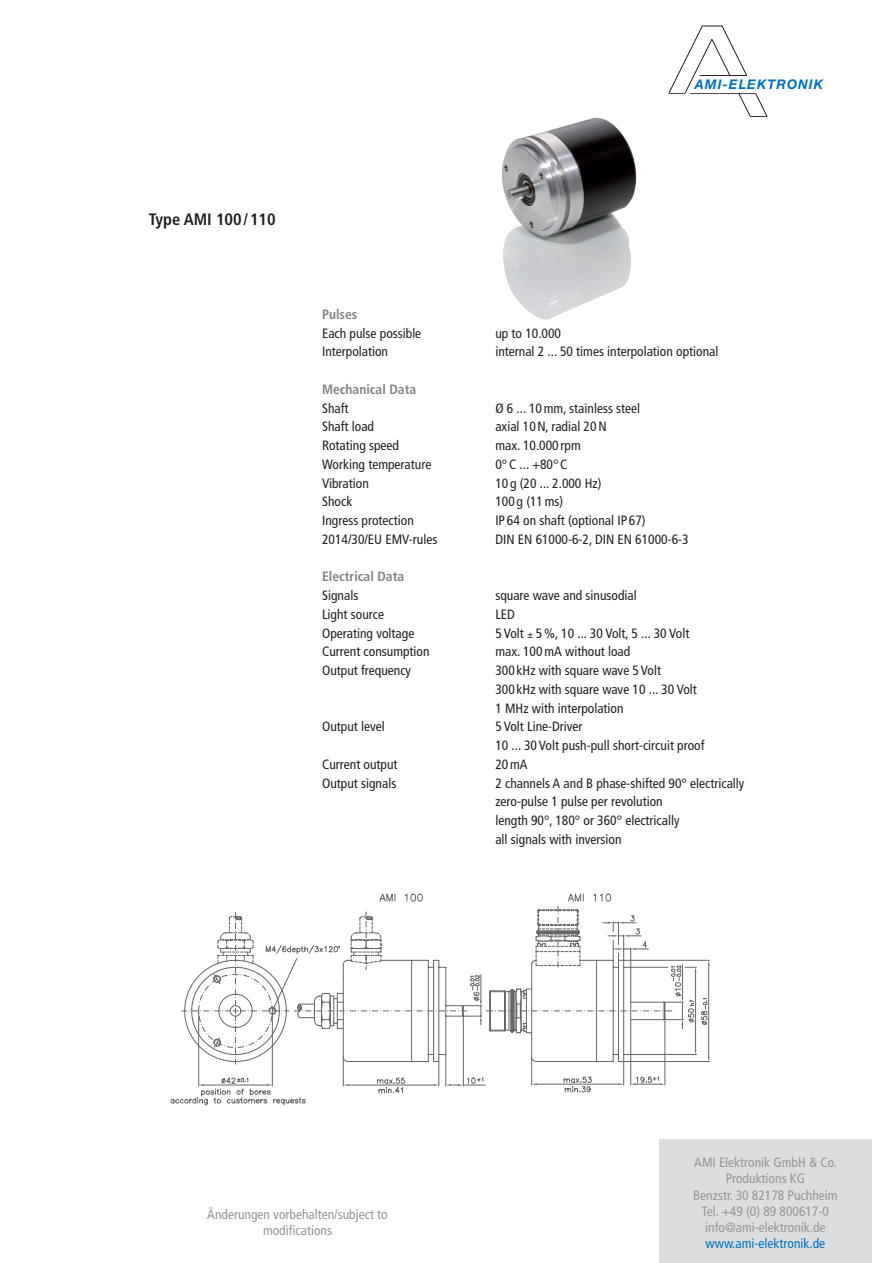
<style>
.page{position:relative;width:893px;height:1263px;background:#fff}
.page>*{position:absolute;margin:0;border:0;box-sizing:border-box;transform-origin:0 0}
.t1{font:700 condensed 16.5px "Frutiger LT";color:#231f20}
.t2{font:condensed 13.5px/18.8px "Frutiger LT";color:#231f20}
.t3{font:condensed 13.5px/16.2px "Frutiger LT";color:#95979a;text-align:center}
.t4{font:condensed 13.5px/16.2px "Frutiger LT";color:#939598;text-align:center}
.t5{font:700 condensed 13.5px "Frutiger LT";color:#808285}
.t6{font:condensed 13.5px "Frutiger LT";color:#0072bc}
.t7{font:italic 700 13.35px "Helvetica Neue";letter-spacing:.075em;color:#0072bc}
.s1{font-size:10.5px}
</style>
<div class="page">
<svg style="left:171px;top:893px;width:539px;height:212px"></svg>
<img style="left:502px;top:118px;width:134px;height:202px">
<svg style="left:669px;top:26px;width:98px;height:91px"></svg>
<div style="left:659px;top:1140px;width:213px;height:123px;background:#dcdddf"></div>
<p class="t1" style="left:149px;top:209px;width:128px">Type AMI 100/110</p>
<p class="t5" style="left:322px;top:306px;width:37px">Pulses</p>
<p class="t2" style="left:322px;top:324px;width:101px">Each pulse possible<br>Interpolation</p>
<p class="t5" style="left:322px;top:381px;width:96px">Mechanical Data</p>
<p class="t2" style="left:322px;top:399px;width:117px">Shaft<br>Shaft load<br>Rotating speed<br>Working temperature<br>Vibration<br>Shock<br>Ingress protection<br>2014/30/EU EMV-rules</p>
<p class="t5" style="left:322px;top:569px;width:84px">Electrical Data</p>
<p class="t2" style="left:322px;top:586px;width:109px">Signals<br>Light source<br>Operating voltage<br>Current consumption<br>Output frequency</p>
<p class="t2" style="left:322px;top:717px;width:64px">Output level</p>
<p class="t2" style="left:322px;top:755px;width:77px">Current output<br>Output signals</p>
<p class="t7" style="left:695px;top:76px;width:130px">AMI-ELEKTRONIK</p>
<p class="t2" style="left:495px;top:324px;width:225px">up to 10.000<br>internal 2 ... 50 times interpolation optional</p>
<p class="t2" style="left:495px;top:399px;width:195px">Ø 6 ... 10mm, stainless steel<br>axial 10N, radial 20N<br>max. 10.000 rpm<br>0°C ... +80°C<br>10 g (20 ... 2.000 Hz)<br>100 g (11ms)<br>IP 64 on shaft (optional IP 67)<br>DIN EN 61000-6-2, DIN EN 61000-6-3</p>
<p class="t2" style="left:495px;top:586px;width:250px">square wave and sinusodial<br>LED<br>5Volt <span class="s1">±</span> 5%, 10 ... 30 Volt, 5 ... 30 Volt<br>max. 100mA without load<br>300 kHz with square wave 5Volt<br>300 kHz with square wave 10 ... 30 Volt<br>1 MHz with interpolation<br>5Volt Line-Driver<br>10 ... 30Volt push-pull short-circuit proof<br>20mA<br>2 channels A and B phase-shifted 90° electrically zero-pulse 1 pulse per revolution<br>length 90°, 180° or 360° electrically<br>all signals with inversion</p>
<p class="t4" style="left:207px;top:1206px;width:182px">Änderungen vorbehalten/subject to modifications</p>
<p class="t3" style="left:693px;top:1154px;width:146px">AMI Elektronik GmbH &amp; Co.<br>Produktions KG<br>Benzstr. 30 82178 Puchheim<br>Tel. +49 (0) 89 800617-0 info@ami-elektronik.de</p>
<p class="t6" style="left:706px;top:1235px;width:121px">www.ami-elektronik.de</p>
</div>
